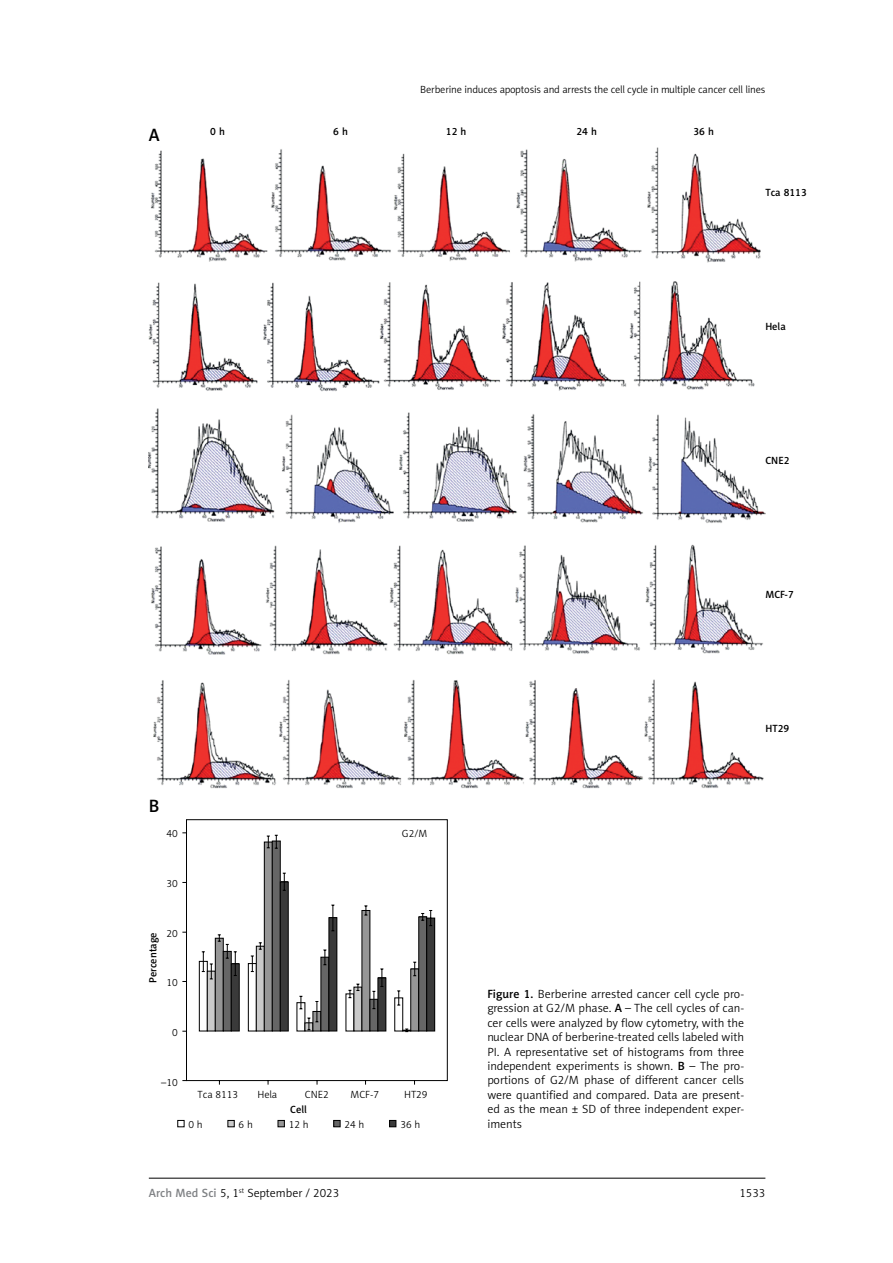
<style>
.page{position:relative;width:893px;height:1263px;background:#fff}
.page>*{position:absolute;margin:0;border:0;box-sizing:border-box;transform-origin:0 0}
.t1{font:18px "Naomi Sans EFN Medium";color:#000}
.t2{font:12px/14.4px "Naomi Sans EFN Light";color:#000;text-align:justify}
.t3{font:10.5px "Naomi Sans EFN Light";letter-spacing:-.015em;color:#000}
.t4{font:10.5px "Naomi Sans EFN Medium";color:#000}
.s1{font-family:"Naomi Sans EFN Medium"}
.s2{font-family:"Naomi Sans EFN Medium";color:#808285}
</style>
<div class="page">
<hr style="left:149px;top:1178px;width:616px;height:1px;background:#000">
<img style="left:149px;top:147px;width:616px;height:642px">
<svg style="left:182px;top:819px;width:266px;height:266px"></svg>
<div style="left:199px;top:961px;width:9px;height:70px;border:1px solid #000"></div>
<svg style="left:201px;top:834px;width:234px;height:198px"></svg>
<div style="left:177px;top:1120px;width:7px;height:7px;border:1px solid #000"></div>
<div style="left:228px;top:1120px;width:6px;height:7px;background:#cacaca"></div>
<div style="left:227px;top:1120px;width:8px;height:7px;border:1px solid #000"></div>
<div style="left:278px;top:1120px;width:6px;height:7px;background:#969696"></div>
<div style="left:278px;top:1120px;width:7px;height:7px;border:1px solid #000"></div>
<div style="left:334px;top:1120px;width:6px;height:7px;background:#666"></div>
<div style="left:333px;top:1120px;width:8px;height:7px;border:1px solid #000"></div>
<div style="left:390px;top:1120px;width:6px;height:7px;background:#3a3a3a"></div>
<div style="left:389px;top:1120px;width:7px;height:7px;border:1px solid #000"></div>
<p class="t3" style="left:420px;top:83px;width:347px">Berberine induces apoptosis and arrests the cell cycle in multiple cancer cell lines</p>
<h1 class="t1" style="left:149px;top:124px;width:12px">A</h1>
<p class="t4" style="left:210px;top:125px;width:16px">0 h</p>
<p class="t4" style="left:333px;top:125px;width:16px">6 h</p>
<p class="t4" style="left:446px;top:125px;width:22px">12 h</p>
<p class="t4" style="left:576px;top:125px;width:22px">24 h</p>
<p class="t4" style="left:693px;top:125px;width:22px">36 h</p>
<p class="t4" style="left:765px;top:186px;width:43px">Tca 8113</p>
<p class="t4" style="left:765px;top:320px;width:22px">Hela</p>
<p class="t4" style="left:765px;top:454px;width:26px">CNE2</p>
<p class="t4" style="left:765px;top:588px;width:30px">MCF-7</p>
<h1 class="t1" style="left:149px;top:795px;width:12px">B</h1>
<p class="t3" style="left:166px;top:827px;width:13px">40</p>
<p class="t3" style="left:166px;top:877px;width:13px">30</p>
<p class="t4" style="left:147px;top:983px;width:52px;rotate:-90deg">Percentage</p>
<p class="t3" style="left:166px;top:927px;width:13px">20</p>
<p class="t3" style="left:166px;top:977px;width:13px">10</p>
<p class="t3" style="left:172px;top:1026px;width:7px">0</p>
<p class="t3" style="left:402px;top:827px;width:27px">G2/M</p>
<p class="t3" style="left:161px;top:1076px;width:18px">–10</p>
<p class="t3" style="left:198px;top:1088px;width:42px">Tca 8113</p>
<p class="t3" style="left:257px;top:1088px;width:21px">Hela</p>
<p class="t3" style="left:305px;top:1088px;width:25px">CNE2</p>
<p class="t3" style="left:351px;top:1088px;width:30px">MCF-7</p>
<p class="t3" style="left:404px;top:1088px;width:25px">HT29</p>
<p class="t4" style="left:290px;top:1103px;width:18px">Cell</p>
<p class="t3" style="left:188px;top:1118px;width:16px">0 h</p>
<p class="t3" style="left:239px;top:1118px;width:16px">6 h</p>
<p class="t3" style="left:289px;top:1118px;width:21px">12 h</p>
<p class="t3" style="left:345px;top:1118px;width:21px">24 h</p>
<p class="t3" style="left:400px;top:1118px;width:21px">36 h</p>
<p class="t4" style="left:765px;top:722px;width:25px">HT29</p>
<p class="t2" style="left:487px;top:987px;width:258px"><span class="s1">Figure 1.</span> Berberine arrested cancer cell cycle pro&shy;gression at G2/M phase. <span class="s1">A</span> – The cell cycles of can&shy;cer cells were analyzed by flow cytometry, with the nuclear DNA of berberine-treated cells labeled with PI. A representative set of histograms from three independent experiments is shown. <span class="s1">B</span> – The pro&shy;portions of G2/M phase of different cancer cells were quantified and compared. Data are present&shy;ed as the mean ± SD of three independent exper&shy;iments</p>
<p class="t2" style="left:149px;top:1186px;width:192px"><span class="s2">Arch Med Sci</span> 5, 1<sup>st</sup> September / 2023</p>
<p class="t2" style="left:739px;top:1186px;width:27px">1533</p>
</div>
